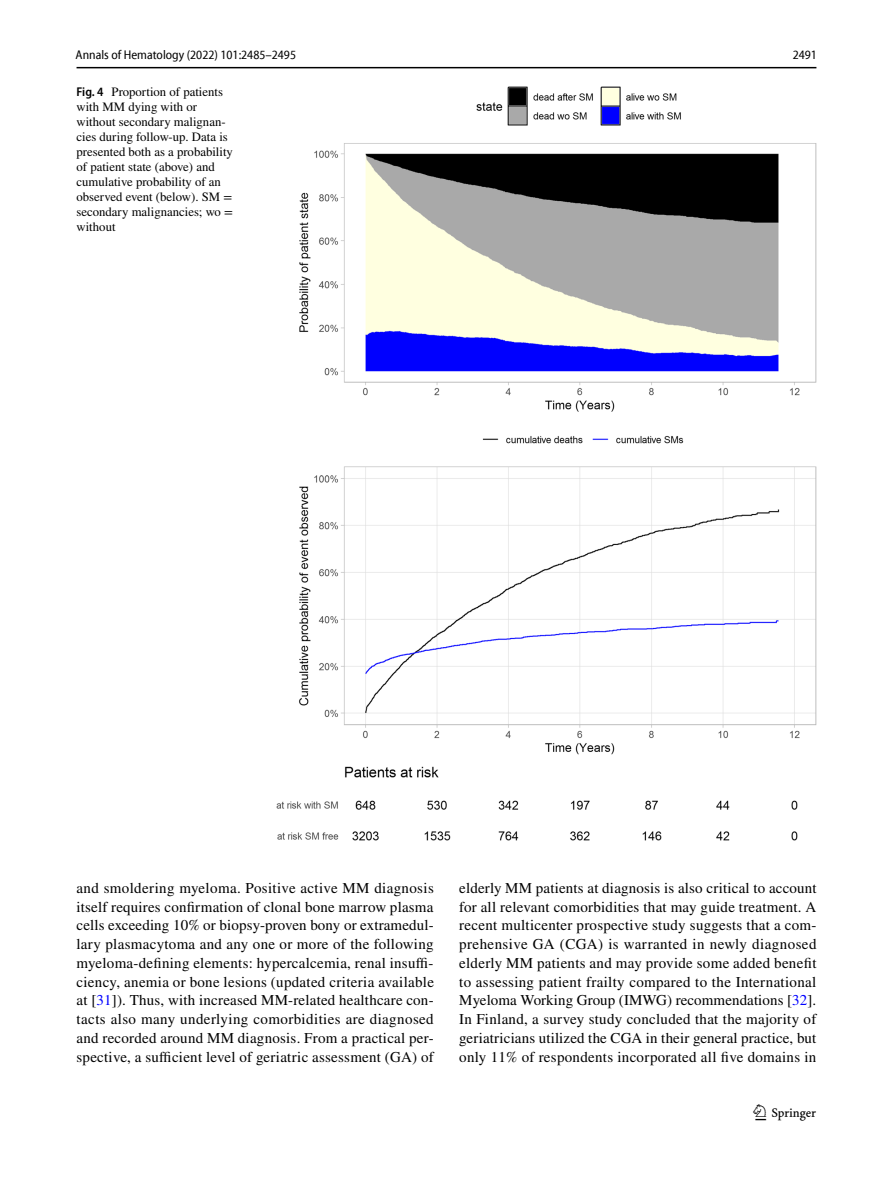
<style>
.page{position:relative;width:893px;height:1187px;background:#fff}
.page>*{position:absolute;margin:0;border:0;box-sizing:border-box;transform-origin:0 0}
.t1{font:22.5px "Springnew Regular 3";color:#000}
.t2{font:15px/18.8px "STIX";letter-spacing:.015em;color:#000;text-align:justify}
.t3{font:12.75px/15px "STIX";color:#000}
.t4{font:semi-condensed 12.75px "Myriad Pro Unic";color:#000}
.s1{font-family:"Myriad Pro";font-weight:600;font-stretch:semi-condensed}
.s2{color:#00f}
</style>
<div class="page">
<hr style="left:77px;top:67px;width:739px;height:1px;background:#000">
<img style="left:276px;top:87px;width:540px;height:753px">
<p class="t4" style="left:76px;top:50px;width:222px">Annals of Hematology (2022) 101:2485–2495</p>
<p class="t4" style="left:793px;top:50px;width:26px">2491</p>
<p class="t3" style="left:77px;top:85px;width:158px"><span class="s1">Fig. 4</span> Proportion of patients with MM dying with or without secondary malignan&shy;cies during follow-up. Data is presented both as a probability of patient state (above) and cumulative probability of an observed event (below). SM = secondary malignancies; wo = without</p>
<p class="t2" style="left:77px;top:879px;width:359px">and smoldering myeloma. Positive active MM diagnosis itself requires confirmation of clonal bone marrow plasma cells exceeding 10% or biopsy-proven bony or extramedul&shy;lary plasmacytoma and any one or more of the following myeloma-defining elements: hypercalcemia, renal insuffi&shy;ciency, anemia or bone lesions (updated criteria available at [<span class="s2">31</span>]). Thus, with increased MM-related healthcare con&shy;tacts also many underlying comorbidities are diagnosed and recorded around MM diagnosis. From a practical per&shy;spective, a sufficient level of geriatric assessment (GA) of</p>
<p class="t2" style="left:459px;top:879px;width:359px">elderly MM patients at diagnosis is also critical to account for all relevant comorbidities that may guide treatment. A recent multicenter prospective study suggests that a com&shy;prehensive GA (CGA) is warranted in newly diagnosed elderly MM patients and may provide some added benefit to assessing patient frailty compared to the International Myeloma Working Group (IMWG) recommendations [<span class="s2">32</span>].<br>In Finland, a survey study concluded that the majority of geriatricians utilized the CGA in their general practice, but only 11% of respondents incorporated all five domains in</p>
<h1 class="t1" style="left:755px;top:1104px;width:62px">1 3</h1>
</div>
